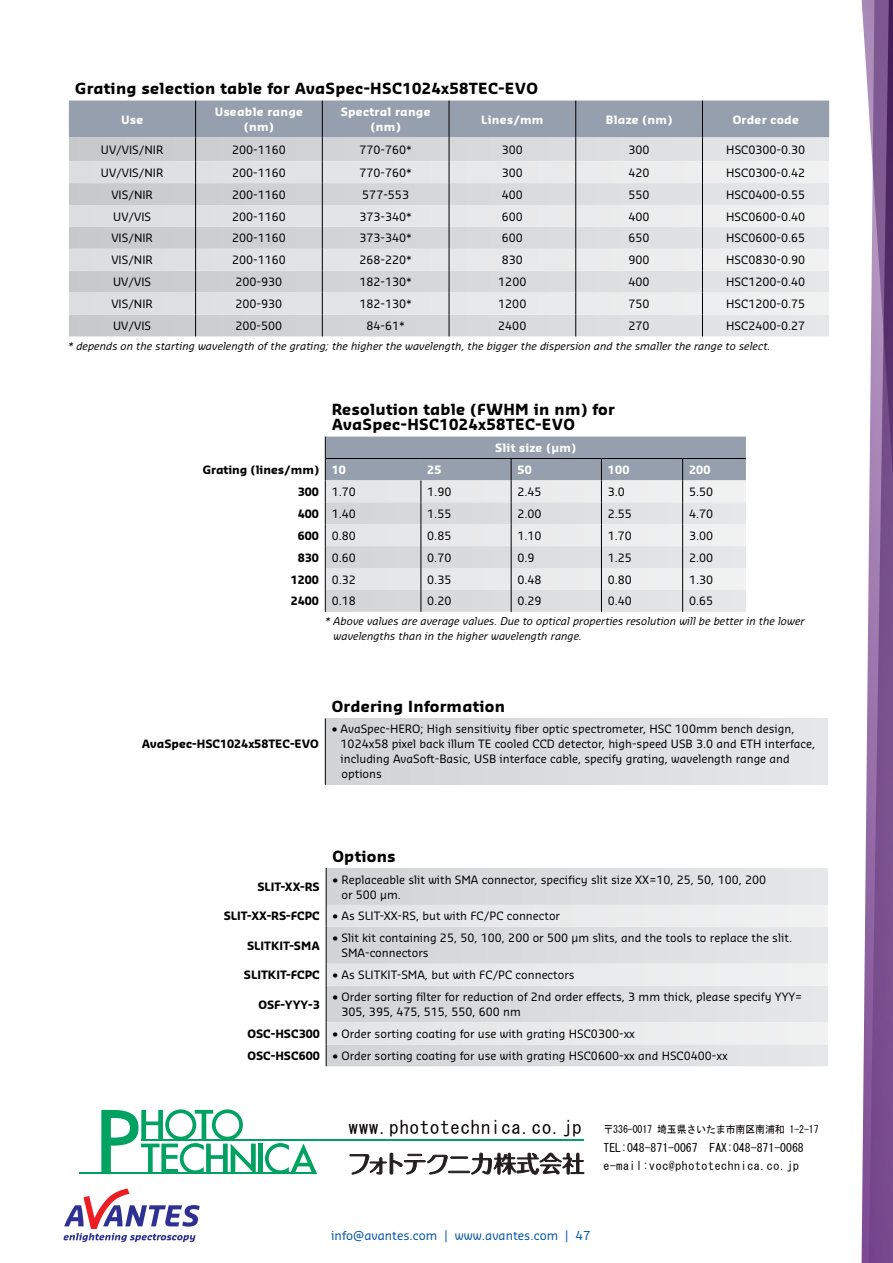
<style>
.page{position:relative;width:893px;height:1263px;background:#fff}
.page>*{position:absolute;margin:0;border:0;box-sizing:border-box;transform-origin:0 0}
.t1{font:700 15px/15px "Sansa";letter-spacing:.02em;color:#000}
.t2{font:12px "Sansa";color:#0054a6}
.t3{font:11.85px/18px "MS Gothic";letter-spacing:.055em;color:#050100}
.t4{font:11.25px/15px "Sansa Std";color:#000}
.t5{font:11.25px/15px "Sansa";color:#000}
.t6{font:700 11.25px/15px "Sansa Std";letter-spacing:.02em;color:#fff;text-align:center}
.t7{font:700 11.25px "Sansa Std";color:#000}
.t8{font:700 11.25px "Sansa";color:#000}
.t9{font:italic 10.5px/15px "Sansa Soft Pro";color:#000}
.t10{font:10.5px "MS Gothic";letter-spacing:-.01em;color:#050100;scale:.95 1}
.s1{color:#fff}
.s2{font-weight:700}
.s3{font-weight:400}
.s4{font-family:"Sansa"}
.s5{font-size:18.3px}
</style>
<div class="page">
<svg style="left:861px;top:0;width:32px;height:1263px"></svg>
<svg style="left:64px;top:1188px;width:136px;height:54px"></svg>
<div style="left:325px;top:718px;width:502px;height:67px;background:#dcddde"></div>
<hr style="left:325px;top:718px;width:1px;height:67px;background:#000">
<svg style="left:69px;top:101px;width:760px;height:235px;background:#d1d4d7"></svg>
<svg style="left:325px;top:437px;width:421px;height:175px;background:#cdd0d4"></svg>
<svg style="left:327px;top:868px;width:501px;height:198px;background:#dcddde"></svg>
<svg style="left:327px;top:905px;width:501px;height:139px;background:#e2e3e4"></svg>
<hr style="left:326px;top:868px;width:1px;height:37px;background:#000">
<svg style="left:326px;top:905px;width:1px;height:22px"></svg>
<hr style="left:326px;top:927px;width:1px;height:37px;background:#000">
<svg style="left:326px;top:964px;width:1px;height:22px"></svg>
<hr style="left:326px;top:986px;width:1px;height:36px;background:#000">
<svg style="left:326px;top:1022px;width:1px;height:44px"></svg>
<div style="left:258px;top:1143px;width:5px;height:31px;background:#00a261"></div>
<svg style="left:265px;top:1143px;width:52px;height:31px"></svg>
<hr style="left:80px;top:1172px;width:235px;height:2px;background:#00a261">
<hr style="left:141px;top:1139px;width:443px;height:1px;background:#00a261">
<svg style="left:101px;top:1109px;width:155px;height:63px"></svg>
<svg style="left:349px;top:1152px;width:236px;height:23px"></svg>
<h1 class="t1" style="left:75px;top:80px;width:464px">Grating selection table for AvaSpec-HSC1024x58TEC-EVO</h1>
<p class="t6" style="left:121px;top:111px;width:24px">Use</p>
<p class="t6" style="left:215px;top:104px;width:90px">Useable range (nm)</p>
<p class="t6" style="left:341px;top:104px;width:91px">Spectral range (nm)</p>
<p class="t6" style="left:481px;top:111px;width:64px">Lines/mm</p>
<p class="t6" style="left:606px;top:111px;width:68px">Blaze (nm)</p>
<p class="t6" style="left:733px;top:111px;width:68px">Order code</p>
<p class="t4" style="left:101px;top:142px;width:64px">UV/VIS/NIR</p>
<p class="t4" style="left:232px;top:142px;width:55px">200-1160</p>
<p class="t4" style="left:359px;top:142px;width:54px">770-760*</p>
<p class="t4" style="left:502px;top:142px;width:23px">300</p>
<p class="t4" style="left:629px;top:142px;width:23px">300</p>
<p class="t4" style="left:726px;top:142px;width:81px">HSC0300-0.30</p>
<p class="t4" style="left:101px;top:164px;width:64px">UV/VIS/NIR</p>
<p class="t4" style="left:232px;top:164px;width:55px">200-1160</p>
<p class="t4" style="left:359px;top:164px;width:54px">770-760*</p>
<p class="t4" style="left:502px;top:164px;width:23px">300</p>
<p class="t4" style="left:628px;top:164px;width:23px">420</p>
<p class="t4" style="left:726px;top:164px;width:81px">HSC0300-0.42</p>
<p class="t4" style="left:111px;top:186px;width:43px">VIS/NIR</p>
<p class="t4" style="left:232px;top:186px;width:55px">200-1160</p>
<p class="t4" style="left:362px;top:186px;width:48px">577-553</p>
<p class="t4" style="left:502px;top:186px;width:23px">400</p>
<p class="t4" style="left:628px;top:186px;width:23px">550</p>
<p class="t4" style="left:726px;top:186px;width:81px">HSC0400-0.55</p>
<p class="t4" style="left:113px;top:208px;width:39px">UV/VIS</p>
<p class="t4" style="left:232px;top:208px;width:55px">200-1160</p>
<p class="t4" style="left:359px;top:208px;width:54px">373-340*</p>
<p class="t4" style="left:502px;top:208px;width:23px">600</p>
<p class="t4" style="left:628px;top:208px;width:23px">400</p>
<p class="t4" style="left:726px;top:208px;width:81px">HSC0600-0.40</p>
<p class="t4" style="left:111px;top:230px;width:43px">VIS/NIR</p>
<p class="t4" style="left:232px;top:230px;width:55px">200-1160</p>
<p class="t4" style="left:359px;top:230px;width:54px">373-340*</p>
<p class="t4" style="left:502px;top:230px;width:23px">600</p>
<p class="t4" style="left:628px;top:230px;width:23px">650</p>
<p class="t4" style="left:726px;top:230px;width:81px">HSC0600-0.65</p>
<p class="t4" style="left:111px;top:252px;width:43px">VIS/NIR</p>
<p class="t4" style="left:232px;top:252px;width:55px">200-1160</p>
<p class="t4" style="left:359px;top:252px;width:54px">268-220*</p>
<p class="t4" style="left:502px;top:252px;width:23px">830</p>
<p class="t4" style="left:628px;top:252px;width:23px">900</p>
<p class="t4" style="left:726px;top:252px;width:81px">HSC0830-0.90</p>
<p class="t4" style="left:113px;top:274px;width:39px">UV/VIS</p>
<p class="t4" style="left:236px;top:274px;width:48px">200-930</p>
<p class="t4" style="left:359px;top:274px;width:54px">182-130*</p>
<p class="t4" style="left:498px;top:274px;width:30px">1200</p>
<p class="t4" style="left:628px;top:274px;width:23px">400</p>
<p class="t4" style="left:726px;top:274px;width:81px">HSC1200-0.40</p>
<p class="t4" style="left:111px;top:296px;width:43px">VIS/NIR</p>
<p class="t4" style="left:235px;top:296px;width:48px">200-930</p>
<p class="t4" style="left:359px;top:296px;width:54px">182-130*</p>
<p class="t4" style="left:498px;top:296px;width:30px">1200</p>
<p class="t4" style="left:628px;top:296px;width:23px">750</p>
<p class="t4" style="left:726px;top:296px;width:81px">HSC1200-0.75</p>
<p class="t4" style="left:113px;top:318px;width:39px">UV/VIS</p>
<p class="t4" style="left:235px;top:318px;width:48px">200-500</p>
<p class="t4" style="left:366px;top:318px;width:40px">84-61*</p>
<p class="t4" style="left:498px;top:318px;width:30px">2400</p>
<p class="t4" style="left:628px;top:318px;width:23px">270</p>
<p class="t4" style="left:726px;top:318px;width:81px">HSC2400-0.27</p>
<p class="t9" style="left:68px;top:338px;width:704px">* depends on the starting wavelength of the grating; the higher the wavelength, the bigger the dispersion and the smaller the range to select.</p>
<h1 class="t1" style="left:332px;top:401px;width:285px">Resolution table (FWHM in nm) for<br>AvaSpec-HSC1024x58TEC-EVO</h1>
<p class="t6" style="left:495px;top:440px;width:83px">Slit size (µm)</p>
<p class="t7" style="left:203px;top:462px;width:145px">Grating (lines/mm) <span class="s1">10</span></p>
<p class="t6" style="left:427px;top:462px;width:16px">25</p>
<p class="t6" style="left:517px;top:462px;width:16px">50</p>
<p class="t6" style="left:608px;top:462px;width:23px">100</p>
<p class="t6" style="left:689px;top:462px;width:23px">200</p>
<p class="t4" style="left:298px;top:484px;width:60px"><span class="s2">300</span> 1.70</p>
<p class="t4" style="left:427px;top:484px;width:26px">1.90</p>
<p class="t4" style="left:517px;top:484px;width:26px">2.45</p>
<p class="t4" style="left:608px;top:484px;width:19px">3.0</p>
<p class="t4" style="left:689px;top:484px;width:26px">5.50</p>
<p class="t4" style="left:298px;top:506px;width:60px"><span class="s2">400</span> 1.40</p>
<p class="t4" style="left:427px;top:506px;width:26px">1.55</p>
<p class="t4" style="left:517px;top:506px;width:26px">2.00</p>
<p class="t4" style="left:608px;top:506px;width:26px">2.55</p>
<p class="t4" style="left:689px;top:506px;width:26px">4.70</p>
<p class="t4" style="left:298px;top:527px;width:60px"><span class="s2">600</span> 0.80</p>
<p class="t4" style="left:427px;top:527px;width:26px">0.85</p>
<p class="t4" style="left:517px;top:527px;width:26px">1.10</p>
<p class="t4" style="left:608px;top:527px;width:26px">1.70</p>
<p class="t4" style="left:689px;top:527px;width:26px">3.00</p>
<p class="t4" style="left:298px;top:549px;width:60px"><span class="s2">830</span> 0.60</p>
<p class="t4" style="left:427px;top:549px;width:26px">0.70</p>
<p class="t4" style="left:517px;top:549px;width:19px">0.9</p>
<p class="t4" style="left:608px;top:549px;width:26px">1.25</p>
<p class="t4" style="left:689px;top:549px;width:26px">2.00</p>
<p class="t7" style="left:291px;top:572px;width:67px">1200 <span class="s3">0.32</span></p>
<p class="t4" style="left:427px;top:571px;width:26px">0.35</p>
<p class="t4" style="left:517px;top:571px;width:26px">0.48</p>
<p class="t4" style="left:608px;top:571px;width:26px">0.80</p>
<p class="t4" style="left:689px;top:571px;width:26px">1.30</p>
<p class="t7" style="left:291px;top:594px;width:67px">2400 <span class="s3">0.18</span></p>
<p class="t4" style="left:427px;top:593px;width:26px">0.20</p>
<p class="t4" style="left:517px;top:593px;width:26px">0.29</p>
<p class="t4" style="left:608px;top:593px;width:26px">0.40</p>
<p class="t4" style="left:689px;top:593px;width:26px">0.65</p>
<p class="t9" style="left:334px;top:613px;width:473px;text-indent:-8px">* Above values are average values. Due to optical properties resolution will be better in the lower wavelengths than in the higher wavelength range.</p>
<p class="t8" style="left:142px;top:737px;width:179px">AvaSpec-HSC1024x58TEC-EVO</p>
<h1 class="t1" style="left:332px;top:698px;width:175px">Ordering Information</h1>
<p class="t5" style="left:341px;top:721px;width:476px;text-indent:-9px">• AvaSpec-HERO; High sensitivity fiber optic spectrometer, HSC 100mm bench design,<br>1024x58 pixel back illum TE cooled CCD detector, high-speed USB 3.0 and ETH interface, including AvaSoft-Basic, USB interface cable, specify grating, wavelength range and</p>
<p class="t4" style="left:342px;top:766px;width:42px">options</p>
<h1 class="t1" style="left:333px;top:848px;width:64px">Options</h1>
<p class="t4" style="left:333px;top:871px;width:435px">• Replaceable slit with SMA connector, specificy slit size XX=10, 25, 50, <span class="s4">100, 200</span></p>
<p class="t5" style="left:341px;top:886px;width:61px">or 500 µm.</p>
<p class="t4" style="left:224px;top:908px;width:338px"><span class="s2">SLIT-XX-RS-FCPC</span> • As SLIT-XX-RS, but with FC/PC connector</p>
<p class="t7" style="left:247px;top:938px;width:74px">SLITKIT-SMA</p>
<p class="t4" style="left:341px;top:930px;width:452px;text-indent:-9px">• Slit kit containing 25, 50, 100, 200 or 500 μ m slits, and the tools to replace the slit.<br>SMA-connectors</p>
<p class="t4" style="left:244px;top:967px;width:332px"><span class="s2">SLITKIT-FCPC</span> • As SLITKIT-SMA, but with FC/PC connectors</p>
<p class="t7" style="left:258px;top:997px;width:63px">OSF-YYY-3</p>
<p class="t4" style="left:341px;top:989px;width:462px;text-indent:-9px">• Order sorting filter for reduction of 2nd order effects, 3 mm thick, please specify YYY=<br>305, 395, 475, 515, 550, 600 nm</p>
<p class="t4" style="left:247px;top:1022px;width:482px;line-height:21.9px"><span class="s2">OSC-HSC300</span> • Order sorting coating for use with grating HSC0300-xx<br><span class="s2">OSC-HSC600</span> • Order sorting coating for use with grating HSC0600-xx and HSC0400-xx</p>
<p class="t7" style="left:257px;top:879px;width:64px">SLIT-XX-RS</p>
<p class="t10" style="left:349px;top:1124px;width:506px"><span class="s5">www.phototechnica.co.jp</span> 〒336-0017 埼玉県さいたま市南区南浦和 1-2-17　</p>
<p class="t3" style="left:603px;top:1139px;width:202px">TEL:048-871-0067 FAX:048-871-0068 e-mail:voc@phototechnica.co.jp</p>
<p class="t2" style="left:331px;top:1227px;width:261px">info@avantes.com | www.avantes.com | 47</p>
</div>
